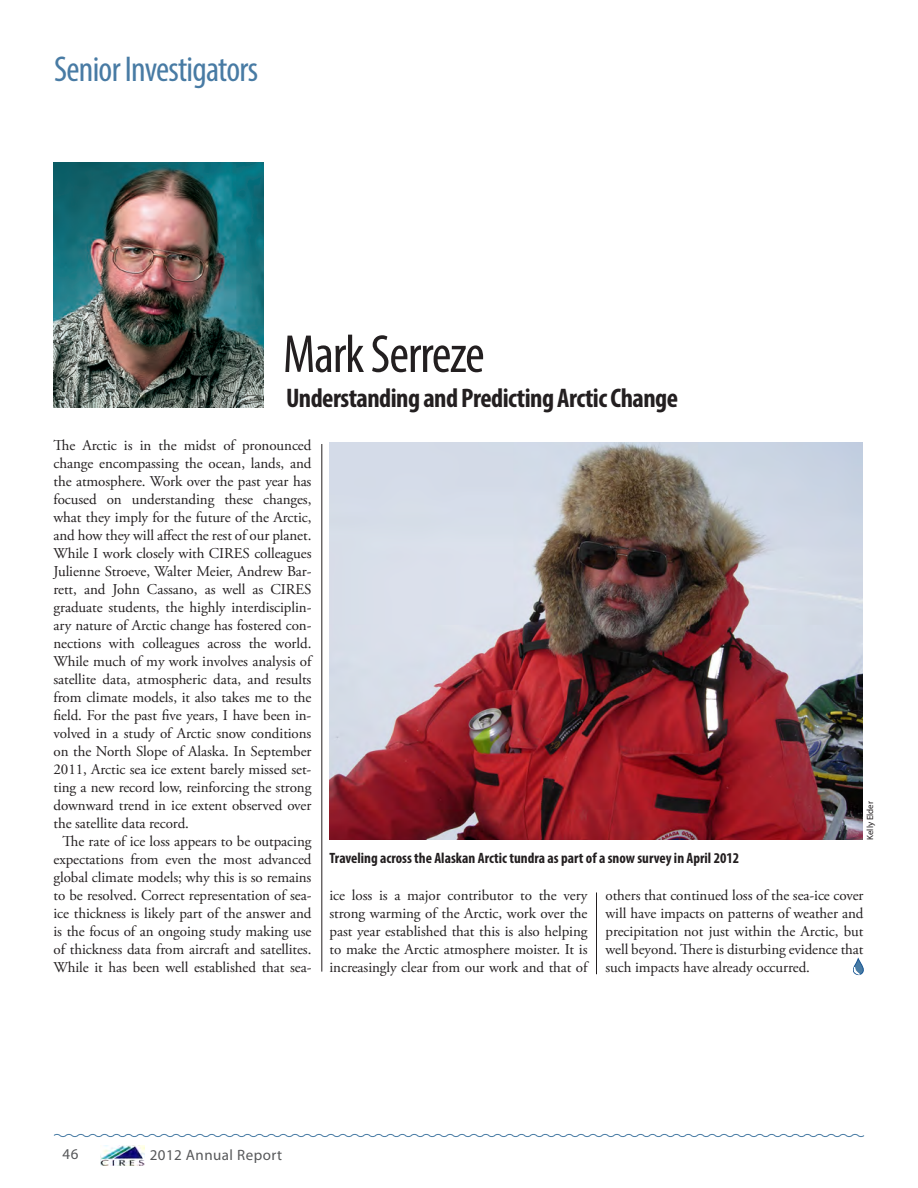
<style>
.page{position:relative;width:918px;height:1188px;background:#fff}
.page>*{position:absolute;margin:0;border:0;box-sizing:border-box;transform-origin:0 0}
.Body{font:condensed 54px "Myriad Pro";letter-spacing:-.02em;color:#231f20}
.t1{font:condensed 36px "Myriad Pro";letter-spacing:-.02em;color:#487ba4}
.t2{font:700 condensed 27px "Myriad Pro";letter-spacing:-.02em;color:#231f20}
.Body-2{font:15px/18px "Adobe Garamond Pro";letter-spacing:-.005em;color:#231f20;text-align:justify}
.Body-3{font:700 condensed 15px "Myriad Pro";color:#231f20}
.t3{font:15px "Myriad Pro";letter-spacing:.03em;color:#57585a}
.t4{font:9px "Myriad Pro";color:#231f20}
</style>
<div class="page">
<img style="left:54px;top:162px;width:210px;height:246px">
<img style="left:330px;top:442px;width:532px;height:398px">
<svg style="left:853px;top:958px;width:11px;height:17px"></svg>
<hr style="left:322px;top:444px;width:1px;height:528px;background:#231f20">
<hr style="left:596px;top:893px;width:1px;height:81px;background:#231f20">
<svg style="left:53px;top:1133px;width:812px;height:4px"></svg>
<img style="left:100px;top:1145px;width:44px;height:21px">
<p class="t1" style="left:54px;top:47px;width:206px">Senior Investigators</p>
<p class="Body" style="left:283px;top:322px;width:203px">Mark Serreze</p>
<p class="t2" style="left:286px;top:381px;width:394px">Understanding and Predicting Arctic Change</p>
<p class="Body-2" style="left:54px;top:437px;width:260px">The Arctic is in the midst of pronounced change encompassing the ocean, lands, and the atmosphere. Work over the past year has focused on understanding these changes, what they imply for the future of the Arctic, and how they will affect the rest of our planet.<br>While I work closely with CIRES colleagues Julienne Stroeve, Walter Meier, Andrew Bar&shy;rett, and John Cassano, as well as CIRES graduate students, the highly interdisciplin&shy;ary nature of Arctic change has fostered con&shy;nections with colleagues across the world.<br>While much of my work involves analysis of satellite data, atmospheric data, and results from climate models, it also takes me to the field. For the past five years, I have been in&shy;volved in a study of Arctic snow conditions on the North Slope of Alaska. In September 2011, Arctic sea ice extent barely missed set&shy;ting a new record low, reinforcing the strong downward trend in ice extent observed over the satellite data record.</p>
<p class="Body-2" style="left:54px;top:833px;width:260px;text-align:center">The rate of ice loss appears to be outpacing expectations from even the most advanced global climate models; why this is so remains to be resolved. Correct representation of sea&shy;ice thickness is likely part of the answer and is the focus of an ongoing study making use of thickness data from aircraft and satellites.<br>While it has been well established that sea-</p>
<p class="Body-3" style="left:330px;top:849px;width:411px">Traveling across the Alaskan Arctic tundra as part of a snow survey in April 2012</p>
<p class="t4" style="left:865px;top:840px;width:40px;rotate:-90deg">Kelly Elder</p>
<p class="Body-2" style="left:330px;top:887px;width:260px">ice loss is a major contributor to the very strong warming of the Arctic, work over the past year established that this is also helping to make the Arctic atmosphere moister. It is increasingly clear from our work and that of</p>
<p class="Body-2" style="left:606px;top:887px;width:260px">others that continued loss of the sea-ice cover will have impacts on patterns of weather and precipitation not just within the Arctic, but well beyond. There is disturbing evidence that such impacts have already occurred.</p>
<p class="t3" style="left:63px;top:1144px;width:17px">46</p>
<p class="t3" style="left:150px;top:1145px;width:134px">2012 Annual Report</p>
</div>
